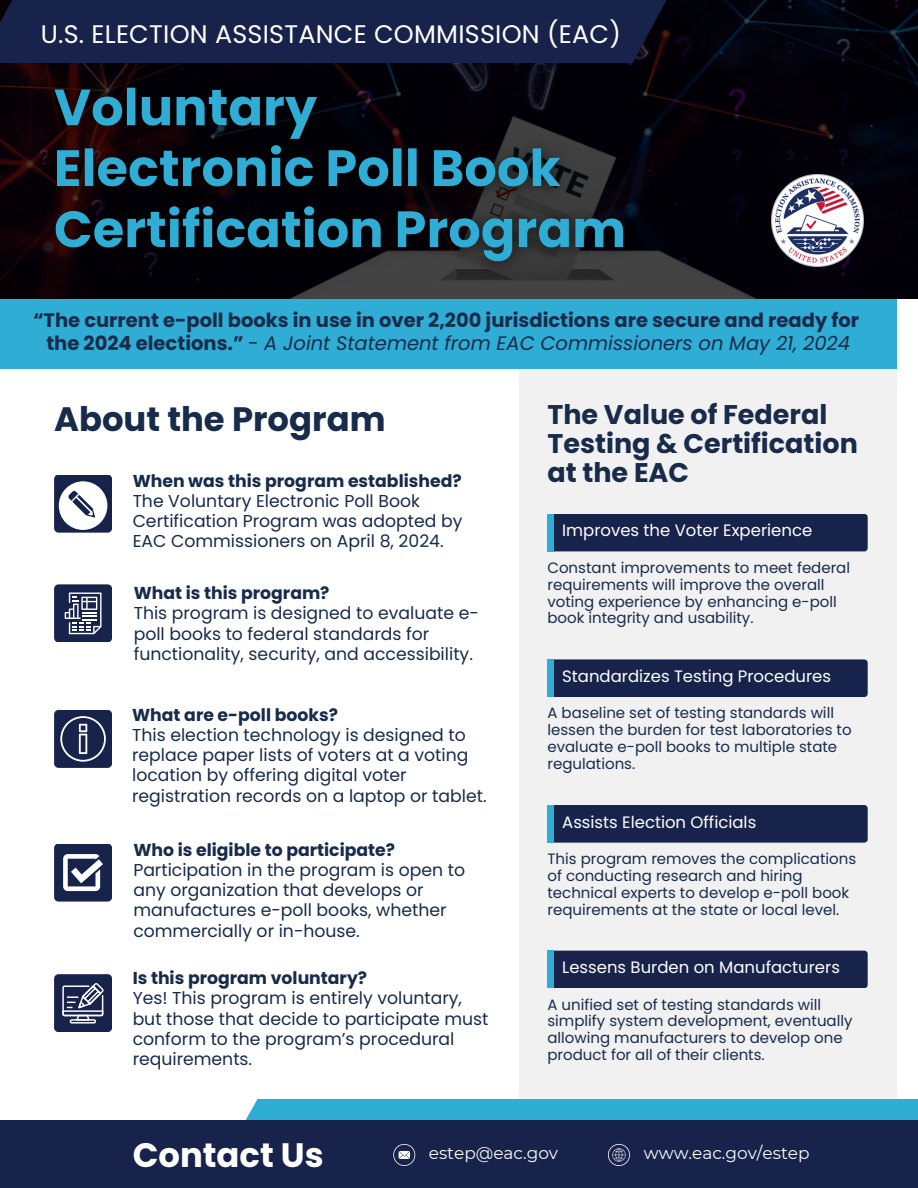
<style>
.page{position:relative;width:918px;height:1188px;background:#fff}
.page>*{position:absolute;margin:0;border:0;box-sizing:border-box;transform-origin:0 0}
.t1{font:700 33.9px "Poppins";color:#182b4b}
.t2{font:700 33.9px "Poppins";color:#fff}
.t3{font:700 27px/29.2px "Poppins";color:#182b4b}
.t4{font:25.35px "Poppins";letter-spacing:.01em;color:#fff}
.t5{font:700 19.5px/22.5px "Poppins";color:#182b4b;text-align:center}
.t6{font:17.25px/20.2px "Poppins";color:#182b4b}
.t7{font:16.95px "Montserrat";color:#fafafa}
.t8{font:16.5px "Poppins";color:#fff}
.t9{font:15px/16.8px "Poppins";color:#182b4b}
.s1{font-weight:400;font-style:italic}
.s2{font-weight:700}
</style>
<div class="page">
<div style="left:519px;top:0;width:377px;height:1188px;background:#f1f1f1"></div>
<div style="left:245px;top:1099px;width:673px;height:21px;background:#30add4"></div>
<div style="left:0;top:298px;width:896px;height:71px;background:#30add4"></div>
<div style="left:234px;top:1120px;width:684px;height:68px;background:#18234b"></div>
<div style="left:0;top:1120px;width:464px;height:68px;background:#18234b"></div>
<svg style="left:608px;top:1144px;width:22px;height:22px"></svg>
<div style="left:547px;top:514px;width:321px;height:37px;background:#18234b;border-radius:3px"></div>
<div style="left:547px;top:514px;width:7px;height:37px;background:#30add4"></div>
<svg style="left:0;top:0;width:918px;height:299px;background:#09070e"></svg>
<div style="left:0;top:0;width:708px;height:63px;background:#18234b"></div>
<svg style="left:393px;top:1144px;width:22px;height:22px"></svg>
<svg style="left:54px;top:584px;width:58px;height:58px;background:#424b6c"></svg>
<svg style="left:54px;top:844px;width:58px;height:58px"></svg>
<svg style="left:54px;top:974px;width:58px;height:58px;background:#40496a"></svg>
<img style="left:771px;top:175px;width:93px;height:92px">
<svg style="left:54px;top:475px;width:58px;height:58px"></svg>
<svg style="left:54px;top:710px;width:58px;height:58px;background:#343e61"></svg>
<div style="left:547px;top:659px;width:321px;height:38px;background:#18234b;border-radius:3px"></div>
<div style="left:547px;top:659px;width:7px;height:38px;background:#30add4"></div>
<div style="left:547px;top:805px;width:321px;height:38px;background:#18234b;border-radius:3px"></div>
<div style="left:547px;top:805px;width:7px;height:38px;background:#30add4"></div>
<div style="left:547px;top:951px;width:321px;height:37px;background:#18234b;border-radius:3px"></div>
<div style="left:547px;top:951px;width:7px;height:37px;background:#30add4"></div>
<img style="left:32px;top:66px;width:615px;height:221px">
<h5 class="t4" style="left:41px;top:16px;width:582px">U.S. ELECTION ASSISTANCE COMMISSION (EAC)</h5>
<p class="t5" style="left:33px;top:309px;width:828px">“The current e-poll books in use in over 2,200 jurisdictions are secure and ready for the 2024 elections.” <span class="s1">- A Joint Statement from EAC Commissioners on May 21, 2024</span></p>
<p class="t1" style="left:54px;top:396px;width:333px">About the Program</p>
<h6 class="t6" style="left:133px;top:471px;width:331px"><span class="s2">When was this program established?<br></span>The Voluntary Electronic Poll Book Certification Program was adopted by EAC Commissioners on April 8, 2024.</h6>
<h6 class="t6" style="left:134px;top:583px;width:347px"><span class="s2">What is this program?<br></span>This program is designed to evaluate e&shy;poll books to federal standards for functionality, security, and accessibility.</h6>
<p class="t6" style="left:132px;top:704px;width:356px"><span class="s2">What are e-poll books?<br></span>This election technology is designed to replace paper lists of voters at a voting location by offering digital voter registration records on a laptop or tablet.</p>
<h4 class="t6" style="left:133px;top:839px;width:333px"><span class="s2">Who is eligible to participate?<br></span>Participation in the program is open to any organization that develops or manufactures e-poll books, whether commercially or in-house.</h4>
<h6 class="t6" style="left:133px;top:968px;width:357px"><span class="s2">Is this program voluntary?<br></span>Yes! This program is entirely voluntary, but those that decide to participate must conform to the program’s procedural requirements.</h6>
<p class="t3" style="left:547px;top:400px;width:312px">The Value of Federal<br>Testing &amp; Certification at the EAC</p>
<h6 class="t8" style="left:562px;top:519px;width:251px">Improves the Voter Experience</h6>
<h2 class="t9" style="left:547px;top:559px;width:304px">Constant improvements to meet federal requirements will improve the overall voting experience by enhancing e-poll book integrity and usability.</h2>
<p class="t8" style="left:562px;top:665px;width:270px">Standardizes Testing Procedures</p>
<h6 class="t9" style="left:547px;top:705px;width:306px">A baseline set of testing standards will lessen the burden for test laboratories to evaluate e-poll books to multiple state regulations.</h6>
<h6 class="t8" style="left:562px;top:810px;width:196px">Assists Election Officials</h6>
<p class="t9" style="left:547px;top:850px;width:310px">This program removes the complications of conducting research and hiring technical experts to develop e-poll book requirements at the state or local level.</p>
<h6 class="t8" style="left:562px;top:956px;width:279px">Lessens Burden on Manufacturers</h6>
<p class="t9" style="left:547px;top:996px;width:307px">A unified set of testing standards will simplify system development, eventually allowing manufacturers to develop one product for all of their clients.</p>
<p class="t2" style="left:133px;top:1131px;width:193px">Contact Us</p>
<h6 class="t7" style="left:429px;top:1142px;width:131px">estep@eac.gov</h6>
<p class="t7" style="left:644px;top:1142px;width:167px">www.eac.gov/estep</p>
</div>
